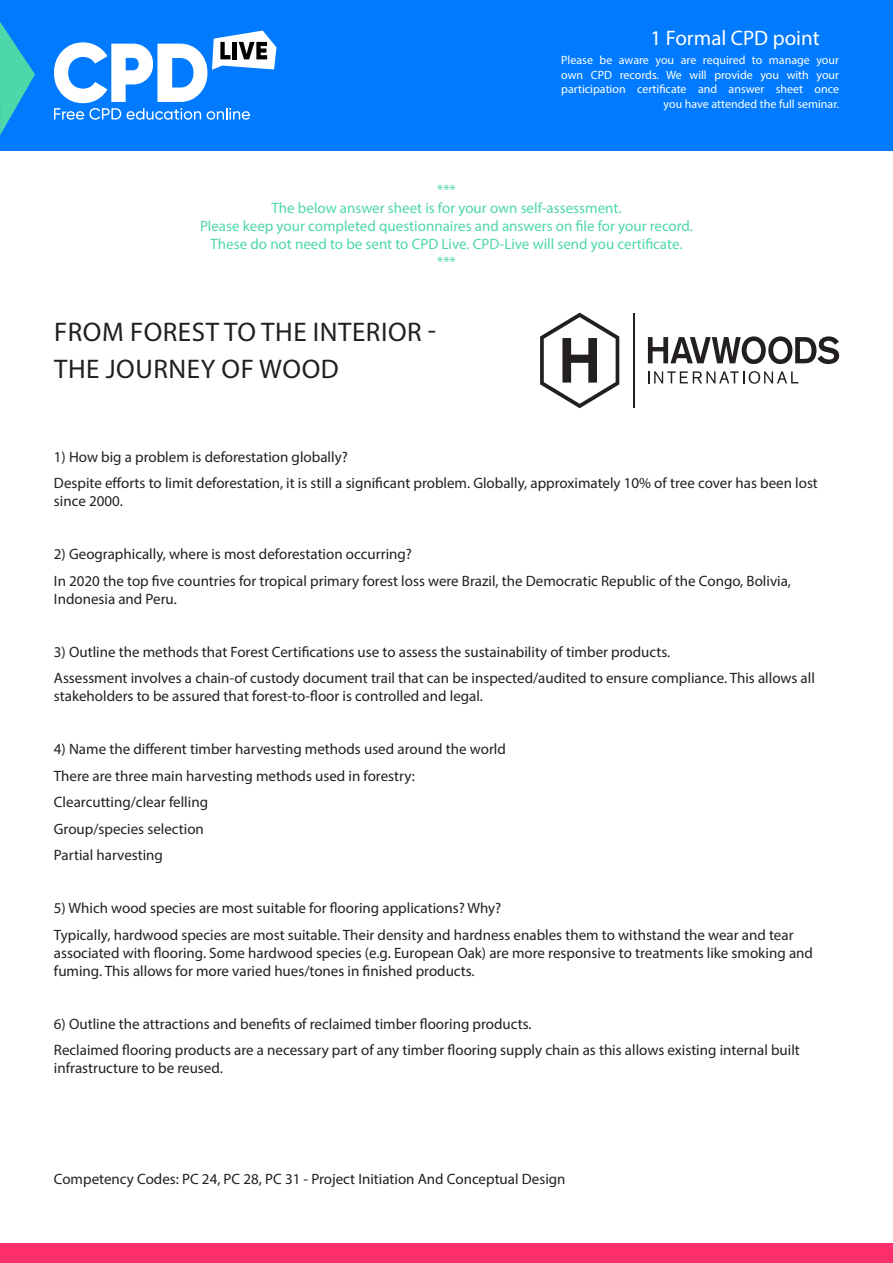
<style>
.page{position:relative;width:893px;height:1263px;background:#fff}
.page>*{position:absolute;margin:0;border:0;box-sizing:border-box;transform-origin:0 0}
.t1{font:27px "Myriad Pro";letter-spacing:.02em;color:#231f20}
.t2{font:21px "Myriad Pro";color:#fff}
.t3{font:15px/18px "Myriad Pro";color:#231f20}
.t4{font:15px "Myriad Pro";color:#4ed7a8}
.t5{font:12px/14.4px "Myriad Pro";color:#fff;text-align:right}
</style>
<div class="page">
<div style="left:0;top:0;width:893px;height:151px;background:#007aff"></div>
<svg style="left:54px;top:31px;width:222px;height:89px"></svg>
<svg style="left:0;top:22px;width:35px;height:113px"></svg>
<div style="left:0;top:1243px;width:893px;height:20px;background:#ff2f6b"></div>
<svg style="left:648px;top:336px;width:191px;height:28px"></svg>
<hr style="left:633px;top:313px;width:2px;height:95px;background:#231f20">
<svg style="left:648px;top:371px;width:150px;height:13px"></svg>
<svg style="left:540px;top:313px;width:79px;height:95px"></svg>
<p class="t2" style="left:651px;top:25px;width:171px">1 Formal CPD point</p>
<p class="t5" style="left:561px;top:53px;width:279px">Please be aware you are required to manage your own CPD records. We will provide you with your participation certificate and answer sheet once you have attended the full seminar.</p>
<p class="t4" style="left:437px;top:180px;width:20px">***</p>
<p class="t4" style="left:272px;top:198px;width:351px">The below answer sheet is for your own self-assessment.</p>
<p class="t4" style="left:200px;top:216px;width:494px">Please keep your completed questionnaires and answers on file for your record.</p>
<p class="t4" style="left:211px;top:234px;width:473px">These do not need to be sent to CPD Live. CPD-Live will send you certificate.</p>
<p class="t4" style="left:437px;top:252px;width:20px">***</p>
<p class="t1" style="left:54px;top:315px;width:384px">FROM FOREST TO THE INTERIOR -</p>
<p class="t1" style="left:54px;top:352px;width:286px">THE JOURNEY OF WOOD</p>
<p class="t3" style="left:54px;top:447px;width:295px">1) How big a problem is deforestation globally?</p>
<p class="t3" style="left:54px;top:474px;width:765px">Despite efforts to limit deforestation, it is still a significant problem. Globally, approximately 10% of tree cover has been lost since 2000.</p>
<p class="t3" style="left:54px;top:545px;width:360px">2) Geographically, where is most deforestation occurring?</p>
<p class="t3" style="left:54px;top:571px;width:739px">In 2020 the top five countries for tropical primary forest loss were Brazil, the Democratic Republic of the Congo, Bolivia,<br>Indonesia and Peru.</p>
<p class="t3" style="left:54px;top:642px;width:618px">3) Outline the methods that Forest Certifications use to assess the sustainability of timber products.</p>
<p class="t3" style="left:54px;top:669px;width:762px">Assessment involves a chain-of custody document trail that can be inspected/audited to ensure compliance. This allows all stakeholders to be assured that forest-to-floor is controlled and legal.</p>
<p class="t3" style="left:54px;top:740px;width:453px">4) Name the different timber harvesting methods used around the world</p>
<p class="t3" style="left:54px;top:766px;width:362px">There are three main harvesting methods used in forestry:</p>
<p class="t3" style="left:54px;top:793px;width:156px">Clearcutting/clear felling</p>
<p class="t3" style="left:54px;top:819px;width:151px">Group/species selection</p>
<p class="t3" style="left:54px;top:846px;width:111px">Partial harvesting</p>
<p class="t3" style="left:54px;top:899px;width:449px">5) Which wood species are most suitable for flooring applications? Why?</p>
<p class="t3" style="left:54px;top:925px;width:760px">Typically, hardwood species are most suitable. Their density and hardness enables them to withstand the wear and tear associated with flooring. Some hardwood species (e.g. European Oak) are more responsive to treatments like smoking and fuming. This allows for more varied hues/tones in finished products.</p>
<p class="t3" style="left:54px;top:1014px;width:479px">6) Outline the attractions and benefits of reclaimed timber flooring products.</p>
<p class="t3" style="left:54px;top:1041px;width:747px">Reclaimed flooring products are a necessary part of any timber flooring supply chain as this allows existing internal built infrastructure to be reused.</p>
<p class="t3" style="left:54px;top:1170px;width:513px">Competency Codes: PC 24, PC 28, PC 31 - Project Initiation And Conceptual Design</p>
</div>
